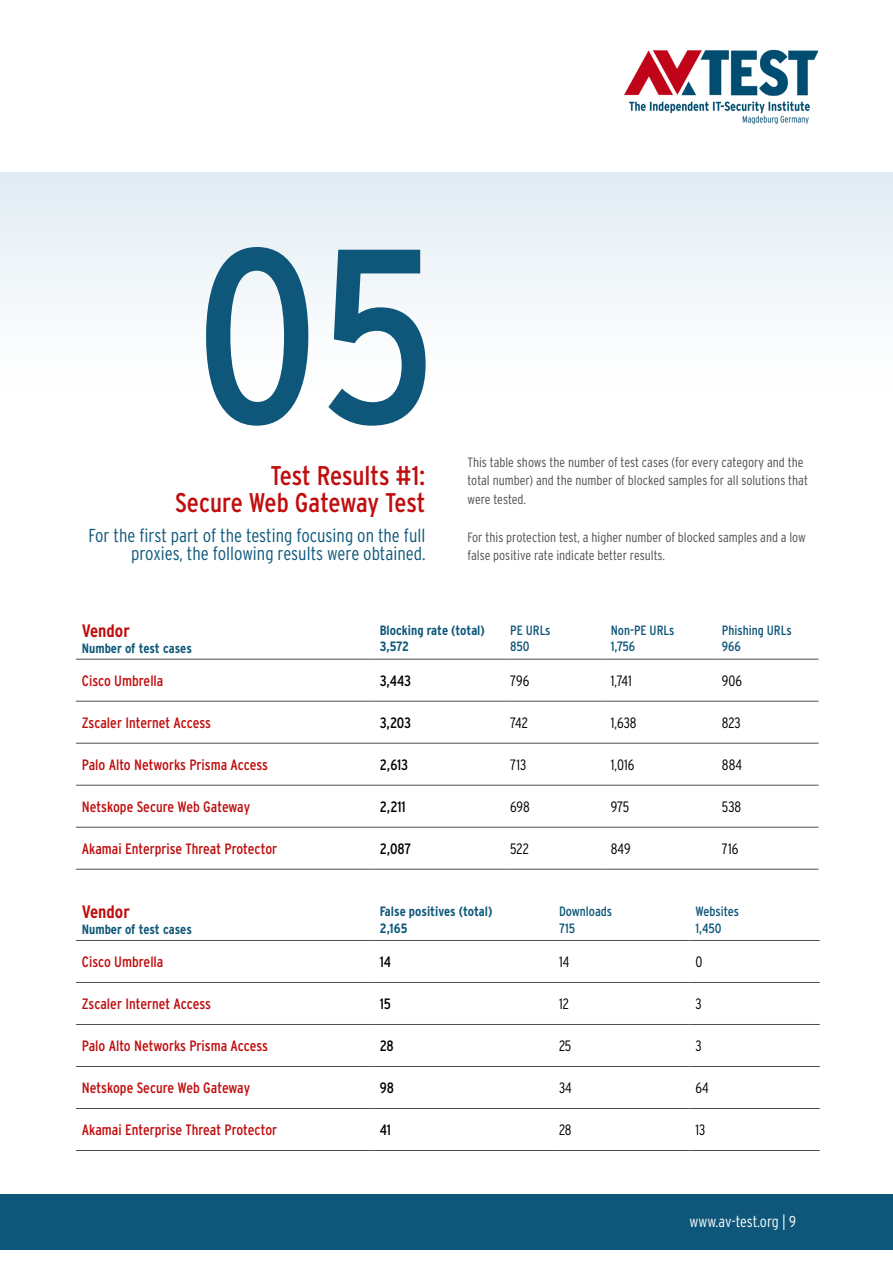
<style>
.page{position:relative;width:893px;height:1263px;background:#fff}
.page>*{position:absolute;margin:0;border:0;box-sizing:border-box;transform-origin:0 0}
.t1{font:condensed 247.5px "Interstate";color:#0e577a}
.t2{font:condensed 27px/27px "Interstate";letter-spacing:-.005em;color:#c00d0e;text-align:right}
.t3{font:300 condensed 18.75px/18.8px "Interstate";color:#0e577a;text-align:right}
.t4{font:700 condensed 18px "Interstate";color:#c00d0e}
.t5{font:300 condensed 15.75px "Interstate";letter-spacing:-.005em;color:#fff}
.t6{font:condensed 15px "Interstate";color:#c00d0e}
.t7{font:300 condensed 15px "Interstate";letter-spacing:-.005em;color:#000}
.t8{font:condensed 15px "Interstate";color:#000}
.t9{font:300 condensed 13.5px/18.8px "Interstate";color:#4d4d4d}
.t10{font:700 condensed 13.5px/16.2px "Interstate";letter-spacing:-.005em;color:#0e577a}
.t11{font:condensed 13.5px/16.2px "Interstate";color:#0e577a}
</style>
<div class="page">
<div style="left:0;top:173px;width:893px;height:234px;background:linear-gradient(to bottom,#e2ecf3,#fff)"></div>
<div style="left:0;top:1194px;width:893px;height:55px;background:#0e577a"></div>
<img style="left:624px;top:49px;width:194px;height:76px">
<hr style="left:76px;top:659px;width:298px;height:1px;background:#4d4d4d">
<hr style="left:374px;top:659px;width:130px;height:1px;background:#4d4d4d">
<hr style="left:504px;top:659px;width:101px;height:1px;background:#4d4d4d">
<hr style="left:605px;top:659px;width:111px;height:1px;background:#4d4d4d">
<hr style="left:716px;top:659px;width:103px;height:1px;background:#4d4d4d">
<hr style="left:76px;top:701px;width:298px;height:1px;background:#4d4d4d">
<hr style="left:374px;top:701px;width:130px;height:1px;background:#4d4d4d">
<hr style="left:504px;top:701px;width:101px;height:1px;background:#4d4d4d">
<hr style="left:605px;top:701px;width:111px;height:1px;background:#4d4d4d">
<hr style="left:716px;top:701px;width:103px;height:1px;background:#4d4d4d">
<hr style="left:76px;top:743px;width:298px;height:1px;background:#4d4d4d">
<hr style="left:374px;top:743px;width:130px;height:1px;background:#4d4d4d">
<hr style="left:504px;top:743px;width:101px;height:1px;background:#4d4d4d">
<hr style="left:605px;top:743px;width:111px;height:1px;background:#4d4d4d">
<hr style="left:716px;top:743px;width:103px;height:1px;background:#4d4d4d">
<hr style="left:76px;top:785px;width:298px;height:1px;background:#4d4d4d">
<hr style="left:374px;top:785px;width:130px;height:1px;background:#4d4d4d">
<hr style="left:504px;top:785px;width:101px;height:1px;background:#4d4d4d">
<hr style="left:605px;top:785px;width:111px;height:1px;background:#4d4d4d">
<hr style="left:716px;top:785px;width:103px;height:1px;background:#4d4d4d">
<hr style="left:76px;top:827px;width:298px;height:1px;background:#4d4d4d">
<hr style="left:374px;top:827px;width:130px;height:1px;background:#4d4d4d">
<hr style="left:504px;top:827px;width:101px;height:1px;background:#4d4d4d">
<hr style="left:605px;top:827px;width:111px;height:1px;background:#4d4d4d">
<hr style="left:716px;top:827px;width:103px;height:1px;background:#4d4d4d">
<hr style="left:76px;top:869px;width:298px;height:1px;background:#4d4d4d">
<hr style="left:374px;top:869px;width:130px;height:1px;background:#4d4d4d">
<hr style="left:504px;top:869px;width:101px;height:1px;background:#4d4d4d">
<hr style="left:605px;top:869px;width:111px;height:1px;background:#4d4d4d">
<hr style="left:716px;top:869px;width:103px;height:1px;background:#4d4d4d">
<hr style="left:76px;top:940px;width:298px;height:1px;background:#4d4d4d">
<hr style="left:374px;top:940px;width:179px;height:1px;background:#4d4d4d">
<hr style="left:553px;top:940px;width:136px;height:1px;background:#4d4d4d">
<hr style="left:689px;top:940px;width:131px;height:1px;background:#4d4d4d">
<hr style="left:76px;top:982px;width:298px;height:1px;background:#4d4d4d">
<hr style="left:374px;top:982px;width:179px;height:1px;background:#4d4d4d">
<hr style="left:553px;top:982px;width:136px;height:1px;background:#4d4d4d">
<hr style="left:689px;top:982px;width:131px;height:1px;background:#4d4d4d">
<hr style="left:76px;top:1024px;width:298px;height:1px;background:#4d4d4d">
<hr style="left:374px;top:1024px;width:179px;height:1px;background:#4d4d4d">
<hr style="left:553px;top:1024px;width:136px;height:1px;background:#4d4d4d">
<hr style="left:689px;top:1024px;width:131px;height:1px;background:#4d4d4d">
<hr style="left:76px;top:1066px;width:298px;height:1px;background:#4d4d4d">
<hr style="left:374px;top:1066px;width:179px;height:1px;background:#4d4d4d">
<hr style="left:553px;top:1066px;width:136px;height:1px;background:#4d4d4d">
<hr style="left:689px;top:1066px;width:131px;height:1px;background:#4d4d4d">
<hr style="left:76px;top:1108px;width:298px;height:1px;background:#4d4d4d">
<hr style="left:374px;top:1108px;width:179px;height:1px;background:#4d4d4d">
<hr style="left:553px;top:1108px;width:136px;height:1px;background:#4d4d4d">
<hr style="left:689px;top:1108px;width:131px;height:1px;background:#4d4d4d">
<hr style="left:76px;top:1150px;width:298px;height:1px;background:#4d4d4d">
<hr style="left:374px;top:1150px;width:179px;height:1px;background:#4d4d4d">
<hr style="left:553px;top:1150px;width:136px;height:1px;background:#4d4d4d">
<hr style="left:689px;top:1150px;width:131px;height:1px;background:#4d4d4d">
<h1 class="t1" style="left:195px;top:185px;width:242px">05</h1>
<h2 class="t2" style="left:175px;top:462px;width:252px">Test Results #1:<br>Secure Web Gateway Test</h2>
<p class="t3" style="left:89px;top:525px;width:338px">For the first part of the testing focusing on the full proxies, the following results were obtained.</p>
<p class="t9" style="left:467px;top:452px;width:342px">This table shows the number of test cases (for every category and the total number) and the number of blocked samples for all solutions that were tested.</p>
<p class="t9" style="left:467px;top:527px;width:340px">For this protection test, a higher number of blocked samples and a low false positive rate indicate better results.</p>
<p class="t4" style="left:82px;top:620px;width:50px">Vendor</p>
<p class="t10" style="left:82px;top:640px;width:112px">Number of test cases</p>
<p class="t10" style="left:380px;top:622px;width:107px">Blocking rate (total)<br>3,572</p>
<p class="t11" style="left:510px;top:622px;width:42px">PE URLs<br>850</p>
<p class="t11" style="left:611px;top:622px;width:65px">Non-PE URLs<br>1,756</p>
<p class="t11" style="left:722px;top:622px;width:71px">Phishing URLs<br>966</p>
<p class="t6" style="left:82px;top:672px;width:83px">Cisco Umbrella</p>
<p class="t8" style="left:380px;top:672px;width:33px">3,443</p>
<p class="t7" style="left:510px;top:672px;width:21px">796</p>
<p class="t7" style="left:611px;top:672px;width:23px">1,741</p>
<p class="t7" style="left:722px;top:672px;width:22px">906</p>
<p class="t6" style="left:82px;top:714px;width:131px">Zscaler Internet Access</p>
<p class="t8" style="left:380px;top:714px;width:33px">3,203</p>
<p class="t7" style="left:510px;top:714px;width:19px">742</p>
<p class="t7" style="left:611px;top:714px;width:27px">1,638</p>
<p class="t7" style="left:722px;top:714px;width:20px">823</p>
<p class="t6" style="left:82px;top:756px;width:188px">Palo Alto Networks Prisma Access</p>
<p class="t8" style="left:380px;top:756px;width:30px">2,613</p>
<p class="t7" style="left:510px;top:756px;width:18px">713</p>
<p class="t7" style="left:611px;top:756px;width:25px">1,016</p>
<p class="t7" style="left:722px;top:756px;width:22px">884</p>
<p class="t6" style="left:82px;top:798px;width:170px">Netskope Secure Web Gateway</p>
<p class="t8" style="left:380px;top:798px;width:27px">2,211</p>
<p class="t7" style="left:510px;top:798px;width:21px">698</p>
<p class="t7" style="left:611px;top:798px;width:20px">975</p>
<p class="t7" style="left:722px;top:798px;width:21px">538</p>
<p class="t6" style="left:82px;top:840px;width:197px">Akamai Enterprise Threat Protector</p>
<p class="t8" style="left:380px;top:840px;width:33px">2,087</p>
<p class="t7" style="left:510px;top:840px;width:20px">522</p>
<p class="t7" style="left:611px;top:840px;width:21px">849</p>
<p class="t7" style="left:722px;top:840px;width:18px">716</p>
<p class="t4" style="left:82px;top:901px;width:50px">Vendor</p>
<p class="t10" style="left:82px;top:921px;width:112px">Number of test cases</p>
<p class="t10" style="left:380px;top:903px;width:114px">False positives (total)<br>2,165</p>
<p class="t11" style="left:559px;top:903px;width:55px">Downloads<br>715</p>
<p class="t11" style="left:695px;top:903px;width:45px">Websites<br>1,450</p>
<p class="t6" style="left:82px;top:953px;width:83px">Cisco Umbrella</p>
<p class="t8" style="left:380px;top:953px;width:13px">14</p>
<p class="t7" style="left:559px;top:953px;width:12px">14</p>
<p class="t7" style="left:695px;top:953px;width:9px">0</p>
<p class="t6" style="left:82px;top:995px;width:131px">Zscaler Internet Access</p>
<p class="t8" style="left:380px;top:995px;width:13px">15</p>
<p class="t7" style="left:559px;top:995px;width:11px">12</p>
<p class="t7" style="left:695px;top:995px;width:8px">3</p>
<p class="t6" style="left:82px;top:1037px;width:188px">Palo Alto Networks Prisma Access</p>
<p class="t8" style="left:380px;top:1037px;width:15px">28</p>
<p class="t7" style="left:559px;top:1037px;width:14px">25</p>
<p class="t7" style="left:695px;top:1037px;width:8px">3</p>
<p class="t6" style="left:82px;top:1079px;width:170px">Netskope Secure Web Gateway</p>
<p class="t8" style="left:380px;top:1079px;width:16px">98</p>
<p class="t7" style="left:559px;top:1079px;width:14px">34</p>
<p class="t7" style="left:695px;top:1079px;width:15px">64</p>
<p class="t6" style="left:82px;top:1121px;width:197px">Akamai Enterprise Threat Protector</p>
<p class="t8" style="left:380px;top:1121px;width:13px">41</p>
<p class="t7" style="left:559px;top:1121px;width:14px">28</p>
<p class="t7" style="left:695px;top:1121px;width:12px">13</p>
<p class="t5" style="left:689px;top:1212px;width:108px">www.av-test.org | 9</p>
</div>
